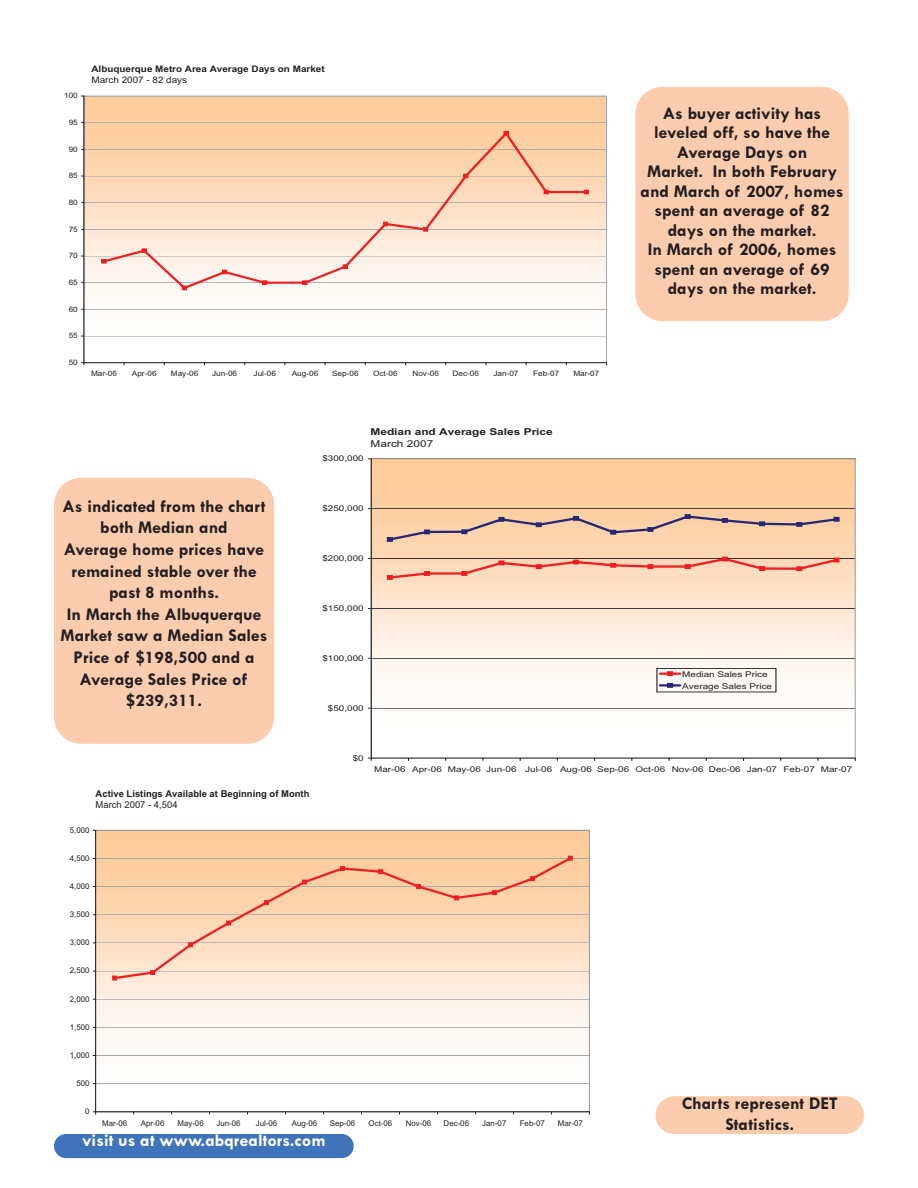
<style>
.page{position:relative;width:918px;height:1188px;background:#fff}
.page>*{position:absolute;margin:0;border:0;box-sizing:border-box;transform-origin:0 0}
.t1{font:700 18px/21.6px "Tw Cen";color:#231f20;text-align:center}
.t2{font:700 18px "Tw Cen";color:#fff}
.t3{font:700 9.45px "Arial";color:#231f20}
.t4{font:700 9.45px "Arial";color:#231f20;scale:1.25 1}
.t5{font:9.45px "Arial";color:#231f20}
.t6{font:9.45px "Arial";color:#231f20;scale:1.25 1}
.t7{font:700 9px "Arial";color:#231f20;scale:1.1 1}
.t8{font:9px "Arial";color:#231f20;scale:1.1 1}
.t9{font:7.95px/11.7px "Arial";color:#231f20;scale:1.25 1}
.t10{font:7.95px "Arial";color:#231f20}
.t11{font:7.5px "Arial";color:#231f20;scale:1.1 1}
</style>
<div class="page">
<img style="left:373px;top:460px;width:481px;height:233px">
<hr style="left:371px;top:708px;width:484px;height:1px;background:#231f20">
<hr style="left:371px;top:658px;width:484px;height:1px;background:#231f20">
<hr style="left:371px;top:608px;width:484px;height:1px;background:#231f20">
<hr style="left:371px;top:559px;width:484px;height:1px;background:#231f20">
<hr style="left:371px;top:509px;width:484px;height:1px;background:#231f20">
<hr style="left:371px;top:459px;width:1px;height:299px;background:#231f20">
<hr style="left:371px;top:758px;width:484px;height:1px;background:#231f20">
<svg style="left:387px;top:557px;width:453px;height:23px;background:#f2bda4"></svg>
<svg style="left:386px;top:514px;width:454px;height:28px;background:#e7c1a4"></svg>
<div style="left:657px;top:668px;width:119px;height:24px;border:1px solid #231f20"></div>
<hr style="left:660px;top:672px;width:20px;height:3px;background:#ee1f23">
<svg style="left:667px;top:671px;width:6px;height:5px"></svg>
<hr style="left:660px;top:684px;width:20px;height:3px;background:#272873">
<svg style="left:667px;top:683px;width:6px;height:5px"></svg>
<hr style="left:96px;top:1084px;width:493px;height:1px;background:#a5a6aa">
<hr style="left:96px;top:1055px;width:493px;height:1px;background:#a5a6aa">
<hr style="left:96px;top:1027px;width:493px;height:1px;background:#a5a6aa">
<hr style="left:96px;top:999px;width:493px;height:1px;background:#a5a6aa">
<hr style="left:96px;top:971px;width:493px;height:1px;background:#a5a6aa">
<hr style="left:96px;top:943px;width:493px;height:1px;background:#a5a6aa">
<hr style="left:96px;top:915px;width:493px;height:1px;background:#a5a6aa">
<hr style="left:96px;top:887px;width:493px;height:1px;background:#a5a6aa">
<hr style="left:96px;top:858px;width:493px;height:1px;background:#a5a6aa">
<div style="left:95px;top:830px;width:495px;height:282px;border:1px solid #939598"></div>
<hr style="left:95px;top:830px;width:1px;height:282px;background:#231f20">
<hr style="left:96px;top:1112px;width:493px;height:1px;background:#231f20">
<svg style="left:112px;top:855px;width:461px;height:126px;background:#fad3b3"></svg>
<svg style="left:112px;top:976px;width:5px;height:4px"></svg>
<svg style="left:150px;top:970px;width:5px;height:5px"></svg>
<svg style="left:188px;top:942px;width:5px;height:5px"></svg>
<svg style="left:226px;top:921px;width:5px;height:4px"></svg>
<svg style="left:264px;top:900px;width:5px;height:5px"></svg>
<svg style="left:302px;top:880px;width:5px;height:4px"></svg>
<svg style="left:340px;top:866px;width:5px;height:5px"></svg>
<svg style="left:378px;top:869px;width:5px;height:5px"></svg>
<svg style="left:416px;top:884px;width:5px;height:5px"></svg>
<svg style="left:454px;top:896px;width:5px;height:4px"></svg>
<svg style="left:492px;top:890px;width:5px;height:5px"></svg>
<svg style="left:530px;top:876px;width:5px;height:5px"></svg>
<svg style="left:568px;top:856px;width:5px;height:5px"></svg>
<div style="left:54px;top:1134px;width:300px;height:24px;background:#3f74ba;border-radius:12px"></div>
<div style="left:635px;top:87px;width:214px;height:234px;background:#fcccae;border-radius:27px"></div>
<div style="left:54px;top:478px;width:220px;height:266px;background:#fcccae;border-radius:27px"></div>
<div style="left:655px;top:1096px;width:209px;height:38px;background:#fcccae;border-radius:19px"></div>
<hr style="left:84px;top:336px;width:523px;height:1px;background:#a5a6aa">
<hr style="left:84px;top:309px;width:523px;height:1px;background:#a5a6aa">
<hr style="left:84px;top:283px;width:523px;height:1px;background:#a5a6aa">
<hr style="left:84px;top:256px;width:523px;height:1px;background:#a5a6aa">
<hr style="left:84px;top:229px;width:523px;height:1px;background:#a5a6aa">
<hr style="left:84px;top:203px;width:523px;height:1px;background:#a5a6aa">
<hr style="left:84px;top:176px;width:523px;height:1px;background:#a5a6aa">
<hr style="left:84px;top:149px;width:523px;height:1px;background:#a5a6aa">
<hr style="left:84px;top:123px;width:523px;height:1px;background:#a5a6aa">
<hr style="left:84px;top:96px;width:1px;height:267px;background:#231f20">
<hr style="left:84px;top:362px;width:523px;height:1px;background:#231f20">
<svg style="left:101px;top:130px;width:488px;height:161px;background:#fadcc4"></svg>
<svg style="left:102px;top:259px;width:4px;height:5px"></svg>
<svg style="left:142px;top:248px;width:5px;height:5px"></svg>
<svg style="left:182px;top:286px;width:5px;height:4px"></svg>
<svg style="left:222px;top:270px;width:5px;height:4px"></svg>
<svg style="left:262px;top:280px;width:5px;height:5px"></svg>
<svg style="left:303px;top:280px;width:4px;height:5px"></svg>
<svg style="left:343px;top:264px;width:5px;height:5px"></svg>
<svg style="left:383px;top:222px;width:5px;height:4px"></svg>
<svg style="left:423px;top:227px;width:5px;height:5px"></svg>
<svg style="left:463px;top:174px;width:5px;height:4px"></svg>
<svg style="left:504px;top:131px;width:4px;height:5px"></svg>
<svg style="left:544px;top:190px;width:5px;height:4px"></svg>
<svg style="left:584px;top:190px;width:5px;height:4px"></svg>
<p class="t11" style="left:64px;top:91px;width:14px">100</p>
<p class="t11" style="left:69px;top:117px;width:10px">95</p>
<p class="t11" style="left:69px;top:144px;width:10px">90</p>
<p class="t11" style="left:69px;top:171px;width:10px">85</p>
<p class="t11" style="left:69px;top:197px;width:10px">80</p>
<p class="t11" style="left:69px;top:224px;width:10px">75</p>
<p class="t11" style="left:69px;top:251px;width:10px">70</p>
<p class="t11" style="left:69px;top:277px;width:10px">65</p>
<p class="t11" style="left:69px;top:304px;width:10px">60</p>
<p class="t11" style="left:69px;top:331px;width:10px">55</p>
<p class="t11" style="left:69px;top:357px;width:10px">50</p>
<p class="t7" style="left:91px;top:63px;width:214px">Albuquerque Metro Area Average Days on Market</p>
<p class="t8" style="left:91px;top:74px;width:89px">March 2007 - 82 days</p>
<p class="t11" style="left:91px;top:368px;width:25px">Mar-06</p>
<p class="t11" style="left:132px;top:368px;width:24px">Apr-06</p>
<p class="t11" style="left:171px;top:368px;width:26px">May-06</p>
<p class="t11" style="left:212px;top:368px;width:24px">Jun-06</p>
<p class="t11" style="left:254px;top:368px;width:22px">Jul-06</p>
<p class="t11" style="left:292px;top:368px;width:26px">Aug-06</p>
<p class="t11" style="left:332px;top:368px;width:26px">Sep-06</p>
<p class="t11" style="left:373px;top:368px;width:24px">Oct-06</p>
<p class="t11" style="left:412px;top:368px;width:26px">Nov-06</p>
<p class="t11" style="left:453px;top:368px;width:26px">Dec-06</p>
<p class="t11" style="left:493px;top:368px;width:24px">Jan-07</p>
<p class="t11" style="left:533px;top:368px;width:25px">Feb-07</p>
<p class="t11" style="left:573px;top:368px;width:25px">Mar-07</p>
<p class="t9" style="left:322px;top:453px;width:35px">$300,000</p>
<p class="t4" style="left:371px;top:426px;width:147px">Median and Average Sales Price</p>
<p class="t6" style="left:371px;top:437px;width:52px">March 2007</p>
<p class="t1" style="left:61px;top:495px;width:208px">As indicated from the chart both Median and<br>Average home prices have remained stable over the past 8 months.<br>In March the Albuquerque<br>Market saw a Median Sales<br>Price of $198,500 and a<br>Average Sales Price of $239,311.</p>
<p class="t9" style="left:322px;top:503px;width:35px">$250,000</p>
<p class="t9" style="left:322px;top:552px;width:35px">$200,000</p>
<p class="t9" style="left:322px;top:602px;width:35px">$150,000</p>
<p class="t9" style="left:322px;top:652px;width:35px">$100,000</p>
<p class="t9" style="left:328px;top:702px;width:30px">$50,000</p>
<p class="t9" style="left:353px;top:752px;width:10px">$0</p>
<p class="t1" style="left:641px;top:103px;width:204px;line-height:19.5px">As buyer activity has leveled off, so have the<br>Average Days on<br>Market. In both February and March of 2007, homes spent an average of 82 days on the market.<br>In March of 2006, homes spent an average of 69 days on the market.</p>
<p class="t9" style="left:682px;top:669px;width:73px">Median Sales Price<br>Average Sales Price</p>
<p class="t3" style="left:96px;top:787px;width:215px">Active Listings Available at Beginning of Month</p>
<p class="t5" style="left:96px;top:799px;width:84px">March 2007 - 4,504</p>
<p class="t10" style="left:70px;top:825px;width:21px">5,000</p>
<p class="t10" style="left:70px;top:853px;width:21px">4,500</p>
<p class="t10" style="left:70px;top:881px;width:21px">4,000</p>
<p class="t10" style="left:70px;top:909px;width:21px">3,500</p>
<p class="t10" style="left:70px;top:937px;width:21px">3,000</p>
<p class="t10" style="left:70px;top:965px;width:21px">2,500</p>
<p class="t10" style="left:70px;top:994px;width:21px">2,000</p>
<p class="t10" style="left:70px;top:1022px;width:21px">1,500</p>
<p class="t10" style="left:70px;top:1050px;width:21px">1,000</p>
<p class="t10" style="left:76px;top:1078px;width:15px">500</p>
<p class="t9" style="left:374px;top:764px;width:384px">Mar-06 Apr-06 May-06 Jun-06 Jul-06 Aug-06 Sep-06 Oct-06 Nov-06 Dec-06 Jan-07 Feb-07 Mar-07</p>
<p class="t10" style="left:85px;top:1106px;width:6px">0</p>
<p class="t10" style="left:102px;top:1118px;width:27px">Mar-06</p>
<p class="t10" style="left:141px;top:1118px;width:25px">Apr-06</p>
<p class="t10" style="left:177px;top:1118px;width:28px">May-06</p>
<p class="t10" style="left:216px;top:1118px;width:26px">Jun-06</p>
<p class="t10" style="left:256px;top:1118px;width:23px">Jul-06</p>
<p class="t10" style="left:292px;top:1118px;width:27px">Aug-06</p>
<p class="t10" style="left:330px;top:1118px;width:27px">Sep-06</p>
<p class="t10" style="left:369px;top:1118px;width:25px">Oct-06</p>
<p class="t10" style="left:406px;top:1118px;width:27px">Nov-06</p>
<p class="t10" style="left:444px;top:1118px;width:27px">Dec-06</p>
<p class="t10" style="left:482px;top:1118px;width:26px">Jan-07</p>
<p class="t10" style="left:520px;top:1118px;width:27px">Feb-07</p>
<p class="t10" style="left:558px;top:1118px;width:27px">Mar-07</p>
<p class="t2" style="left:82px;top:1130px;width:245px">visit us at www.abqrealtors.com</p>
<p class="t1" style="left:682px;top:1092px;width:158px">Charts represent DET<br>Statistics.</p>
</div>
